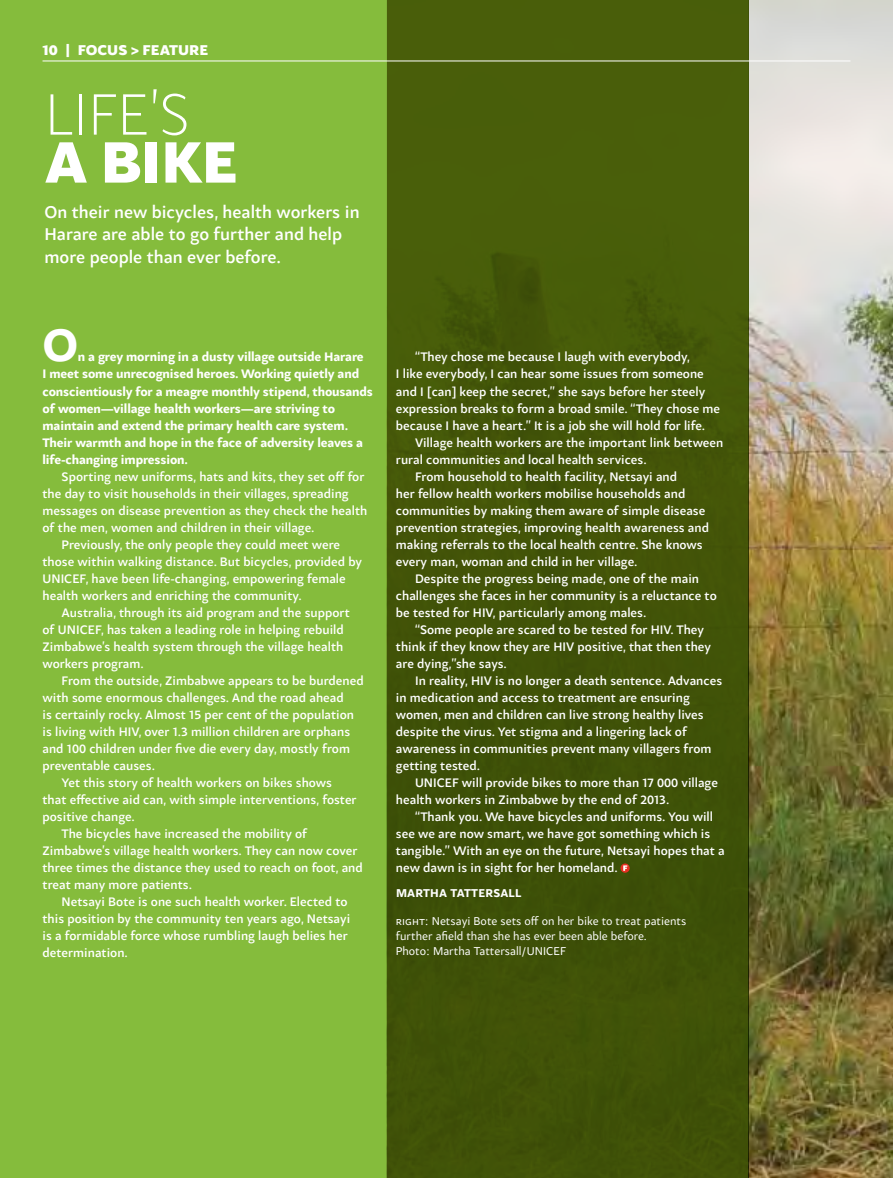
<style>
.page{position:relative;width:893px;height:1178px;background:#fff}
.page>*{position:absolute;margin:0;border:0;box-sizing:border-box;transform-origin:0 0}
.t1{font:100 61.5px "Samo Sans Pro";color:#fff}
.t2{font:900 61.5px "Samo Sans Pro";color:#fff}
.t3{font:700 48px "Samo Sans Pro";color:#fff}
.t4{font:500 18px/22.5px "Samo Sans Pro";color:#fff}
.t5{font:900 15px "Samo Sans Pro";color:#fff}
.t6{font:500 13.05px/17px "Samo Sans Pro";color:#fff}
.t7{font:700 13.05px/17px "Samo Sans Pro";letter-spacing:-.01em;color:#fff}
.t8{font:12px/15px "Samo Sans Pro";color:#fff}
.t9{font:700 12px "Samo Sans Pro";letter-spacing:.015em;color:#fff}
</style>
<div class="page">
<img style="left:748px;top:0;width:145px;height:1178px">
<div style="left:0;top:0;width:748px;height:1178px;background:#85bc3c"></div>
<div style="left:387px;top:0;width:361px;height:1178px;background:#425308"></div>
<svg style="left:620px;top:863px;width:10px;height:10px"></svg>
<svg style="left:623px;top:865px;width:4px;height:6px"></svg>
<hr style="left:43px;top:61px;width:807px;height:1px;background:#fff">
<p class="t5" style="left:43px;top:40px;width:167px">10 | FOCUS &gt; FEATURE</p>
<h1 class="t1" style="left:45px;top:77px;width:147px">LIFE’S</h1>
<h1 class="t2" style="left:45px;top:123px;width:195px">A BIKE</h1>
<h3 class="t4" style="left:44px;top:201px;width:317px">On their new bicycles, health workers in<br>Harare are able to go further and help more people than ever before.</h3>
<h2 class="t3" style="left:43px;top:315px;width:34px">O</h2>
<p class="t7" style="left:43px;top:349px;width:332px;text-indent:35px">n a grey morning in a dusty village outside Harare<br>I meet some unrecognised heroes. Working quietly and conscientiously for a meagre monthly stipend, thousands of women—village health workers—are striving to maintain and extend the primary health care system.<br>Their warmth and hope in the face of adversity leaves a life-changing impression.</p>
<p class="t6" style="left:62px;top:468px;width:304px">Sporting new uniforms, hats and kits, they set off for</p>
<p class="t6" style="left:43px;top:485px;width:308px">the day to visit households in their villages, spreading</p>
<p class="t6" style="left:43px;top:502px;width:326px">messages on disease prevention as they check the health</p>
<p class="t6" style="left:43px;top:519px;width:273px">of the men, women and children in their village.</p>
<p class="t6" style="left:62px;top:536px;width:280px">Previously, the only people they could meet were</p>
<p class="t6" style="left:43px;top:553px;width:321px">those within walking distance. But bicycles, provided by</p>
<p class="t6" style="left:43px;top:570px;width:305px">UNICEF, have been life-changing, empowering female</p>
<p class="t6" style="left:43px;top:587px;width:261px">health workers and enriching the community.</p>
<p class="t6" style="left:62px;top:604px;width:290px">Australia, through its aid program and the support</p>
<p class="t6" style="left:43px;top:621px;width:303px">of UNICEF, has taken a leading role in helping rebuild</p>
<p class="t6" style="left:43px;top:638px;width:302px">Zimbabwe’s health system through the village health</p>
<p class="t6" style="left:43px;top:655px;width:103px">workers program.</p>
<p class="t6" style="left:62px;top:672px;width:303px">From the outside, Zimbabwe appears to be burdened</p>
<p class="t6" style="left:43px;top:689px;width:303px">with some enormous challenges. And the road ahead</p>
<p class="t6" style="left:43px;top:706px;width:313px">is certainly rocky. Almost 15 per cent of the population</p>
<p class="t6" style="left:43px;top:723px;width:309px">is living with HIV, over 1.3 million children are orphans</p>
<p class="t6" style="left:43px;top:740px;width:309px">and 100 children under five die every day, mostly from</p>
<p class="t6" style="left:43px;top:757px;width:114px">preventable causes.</p>
<p class="t6" style="left:62px;top:774px;width:272px">Yet this story of health workers on bikes shows</p>
<p class="t6" style="left:43px;top:791px;width:316px">that effective aid can, with simple interventions, foster</p>
<p class="t6" style="left:43px;top:808px;width:94px">positive change.</p>
<p class="t6" style="left:62px;top:825px;width:247px">The bicycles have increased the mobility of</p>
<p class="t6" style="left:43px;top:842px;width:316px">Zimbabwe’s village health workers. They can now cover</p>
<p class="t6" style="left:43px;top:859px;width:322px">three times the distance they used to reach on foot, and</p>
<p class="t6" style="left:43px;top:876px;width:151px">treat many more patients.</p>
<p class="t6" style="left:62px;top:893px;width:287px">Netsayi Bote is one such health worker. Elected to</p>
<p class="t6" style="left:43px;top:910px;width:309px">this position by the community ten years ago, Netsayi</p>
<p class="t6" style="left:43px;top:927px;width:307px">is a formidable force whose rumbling laugh belies her</p>
<p class="t6" style="left:43px;top:944px;width:87px">determination.</p>
<p class="t6" style="left:396px;top:349px;width:326px;text-indent:19px">“They chose me because I laugh with everybody,<br>I like everybody, I can hear some issues from someone and I [can] keep the secret,” she says before her steely expression breaks to form a broad smile. “They chose me because I have a heart.” It is a job she will hold for life.</p>
<p class="t6" style="left:415px;top:434px;width:310px">Village health workers are the important link between</p>
<p class="t6" style="left:396px;top:451px;width:252px">rural communities and local health services.</p>
<p class="t6" style="left:415px;top:468px;width:264px">From household to health facility, Netsayi and</p>
<p class="t6" style="left:396px;top:485px;width:291px">her fellow health workers mobilise households and</p>
<p class="t6" style="left:396px;top:502px;width:311px">communities by making them aware of simple disease</p>
<p class="t6" style="left:396px;top:519px;width:315px">prevention strategies, improving health awareness and</p>
<p class="t6" style="left:396px;top:536px;width:308px">making referrals to the local health centre. She knows</p>
<p class="t6" style="left:396px;top:553px;width:243px">every man, woman and child in her village.</p>
<p class="t6" style="left:415px;top:570px;width:286px">Despite the progress being made, one of the main</p>
<p class="t6" style="left:396px;top:587px;width:322px">challenges she faces in her community is a reluctance to</p>
<p class="t6" style="left:396px;top:604px;width:252px">be tested for HIV, particularly among males.</p>
<p class="t6" style="left:415px;top:621px;width:290px">“Some people are scared to be tested for HIV. They</p>
<p class="t6" style="left:396px;top:638px;width:316px">think if they know they are HIV positive, that then they</p>
<p class="t6" style="left:396px;top:655px;width:112px">are dying,”she says.</p>
<p class="t6" style="left:415px;top:672px;width:309px">In reality, HIV is no longer a death sentence. Advances</p>
<p class="t6" style="left:396px;top:689px;width:295px">in medication and access to treatment are ensuring</p>
<p class="t6" style="left:396px;top:706px;width:309px">women, men and children can live strong healthy lives</p>
<p class="t6" style="left:396px;top:723px;width:292px">despite the virus. Yet stigma and a lingering lack of</p>
<p class="t6" style="left:396px;top:740px;width:317px">awareness in communities prevent many villagers from</p>
<p class="t6" style="left:396px;top:757px;width:86px">getting tested.</p>
<p class="t6" style="left:415px;top:774px;width:304px">UNICEF will provide bikes to more than 17 000 village</p>
<p class="t6" style="left:396px;top:791px;width:275px">health workers in Zimbabwe by the end of 2013.</p>
<p class="t6" style="left:415px;top:808px;width:300px">“Thank you. We have bicycles and uniforms. You will</p>
<p class="t6" style="left:396px;top:825px;width:316px">see we are now smart, we have got something which is</p>
<p class="t6" style="left:396px;top:842px;width:330px">tangible.” With an eye on the future, Netsayi hopes that a</p>
<p class="t6" style="left:396px;top:859px;width:223px">new dawn is in sight for her homeland.</p>
<p class="t9" style="left:396px;top:885px;width:37px">Martha</p>
<p class="t9" style="left:450px;top:885px;width:10px">Tatte</p>
<p class="t9" style="left:485px;top:885px;width:37px">rsall</p>
<p class="t8" style="left:396px;top:913px;width:292px">right: Netsayi Bote sets off on her bike to treat patients further afield than she has ever been able before.<br>Photo: Martha Tattersall/UNICEF</p>
</div>
